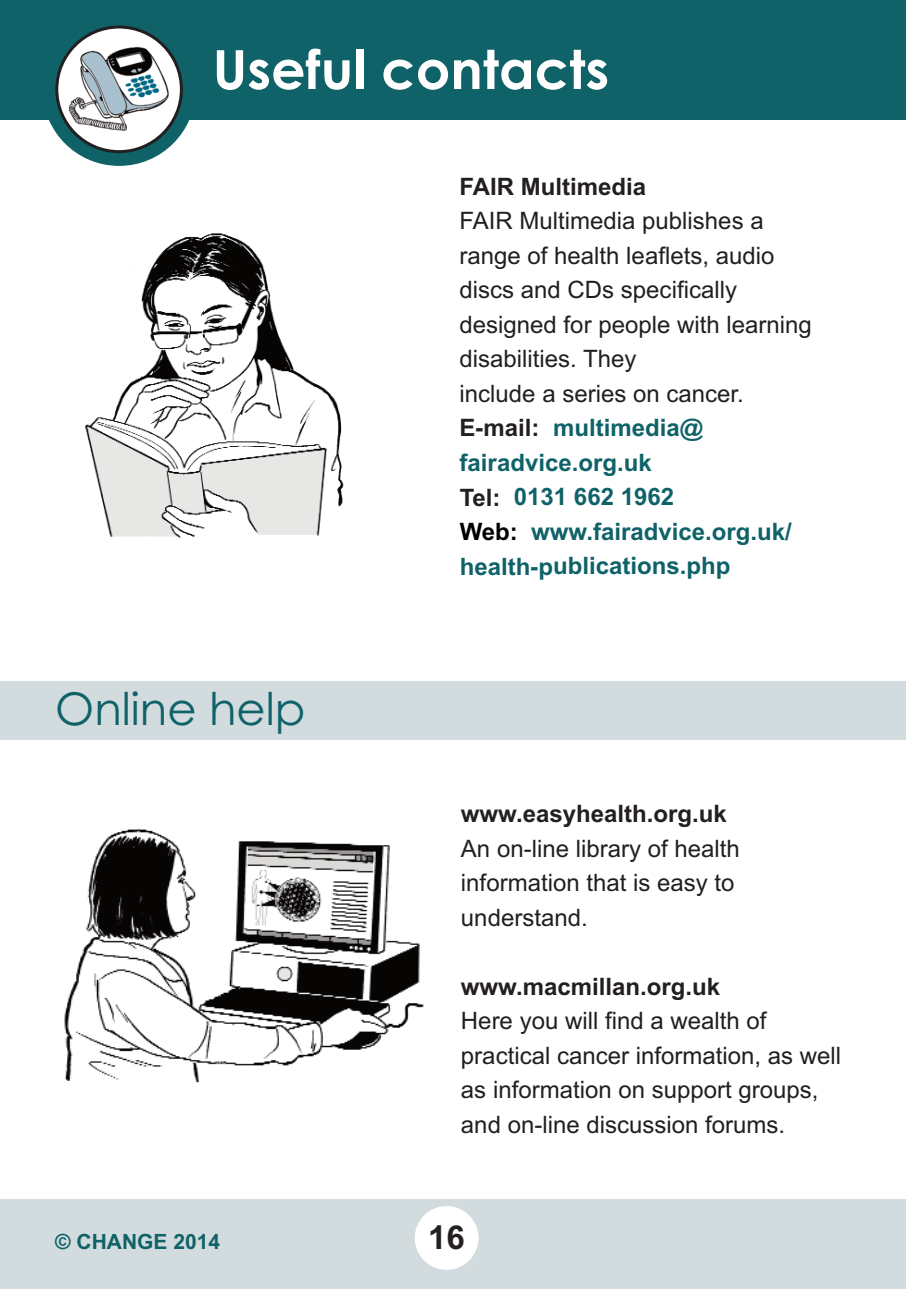
<style>
.page{position:relative;width:906px;height:1289px;background:#fff}
.page>*{position:absolute;margin:0;border:0;box-sizing:border-box;transform-origin:0 0}
.t1{font:700 54px "Century Gothic";color:#fff}
.t2{font:45px "Century Gothic";color:#0e6268}
.t3{font:700 33px "Arial";color:#231f20}
.t4{font:24px/34.5px "Arial";color:#231f20}
.t5{font:700 24px "Arial";color:#231f20}
.t6{font:700 21px "Arial";color:#0e6268}
.s1{font-weight:700}
.s2{font-weight:700;color:#0e6268}
.s3{font-weight:700;color:#000}
</style>
<div class="page">
<div style="left:0;top:1199px;width:906px;height:89px;background:#d2dbde"></div>
<div style="left:415px;top:1205px;width:63px;height:64px;background:#fff;border-radius:50%"></div>
<div style="left:0;top:681px;width:906px;height:59px;background:#d2dbde"></div>
<div style="left:43px;top:13px;width:153px;height:153px;background:#0e6268;border-radius:50%"></div>
<div style="left:0;top:0;width:906px;height:119px;background:#0e6268"></div>
<svg style="left:55px;top:26px;width:128px;height:127px"></svg>
<img style="left:64px;top:828px;width:360px;height:255px">
<img style="left:85px;top:233px;width:259px;height:305px">
<h1 class="t1" style="left:213px;top:39px;width:398px">Useful contacts</h1>
<h2 class="t2" style="left:55px;top:683px;width:252px">Online help</h2>
<p class="t5" style="left:459px;top:172px;width:188px">FAIR Multimedia</p>
<p class="t4" style="left:459px;top:204px;width:354px">FAIR Multimedia publishes a range of health leaflets, audio discs and CDs specifically designed for people with learning disabilities. They<br>include a series on cancer.<br><span class="s1">E-mail:</span> <span class="s2">multimedia@ fairadvice.org.uk<br></span><span class="s1">Tel:</span> <span class="s2">0131 662 1962<br></span><span class="s3">Web:</span> <span class="s2">www.fairadvice.org.uk/ health-publications.php</span></p>
<p class="t5" style="left:461px;top:799px;width:267px">www.easyhealth.org.uk</p>
<p class="t4" style="left:461px;top:831px;width:280px">An on-line library of health information that is easy to understand.</p>
<p class="t5" style="left:461px;top:972px;width:261px">www.macmillan.org.uk</p>
<p class="t4" style="left:461px;top:1003px;width:382px">Here you will find a wealth of practical cancer information, as well as information on support groups, and on-line discussion forums.</p>
<p class="t6" style="left:55px;top:1229px;width:166px">© CHANGE 2014</p>
<h3 class="t3" style="left:428px;top:1218px;width:38px">16</h3>
</div>
